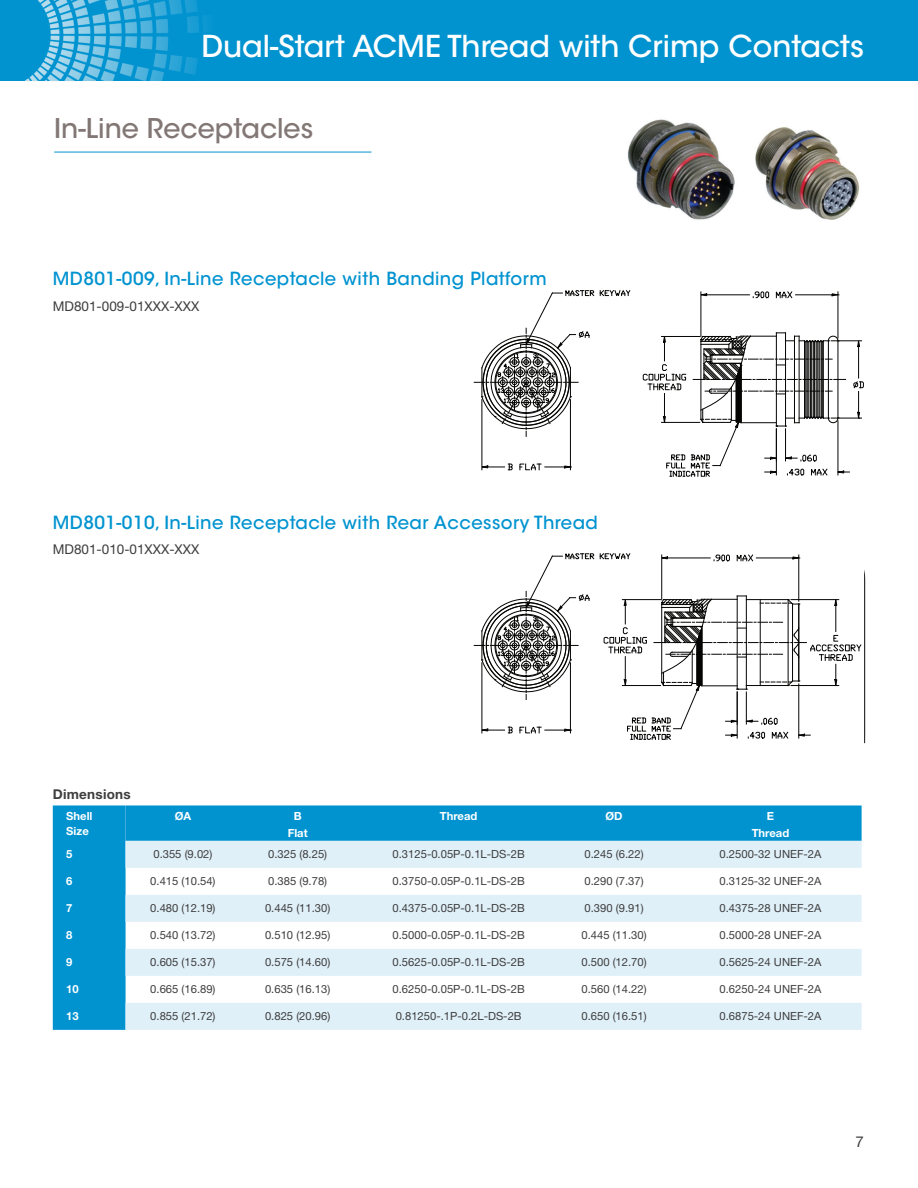
<style>
.page{position:relative;width:918px;height:1188px;background:#fff}
.page>*{position:absolute;margin:0;border:0;box-sizing:border-box;transform-origin:0 0}
.t1{font:500 30px "ITC Avant Garde Std";color:#fff}
.t2{font:500 27px "ITC Avant Garde Std";color:#827775}
.t3{font:500 18px "ITC Avant Garde Std";letter-spacing:.025em;color:#0093d0}
.t4{font:15px "Helvetica Neue LT Pro";color:#3e3e3f}
.t5{font:13.5px "Helvetica Neue LT Pro";color:#3e3e3f}
.t6{font:700 13.5px "Helvetica Neue LT Pro";letter-spacing:.02em;color:#3e3e3f}
.t7{font:11.25px "Helvetica Neue LT Pro";color:#3e3e3f}
.t8{font:700 11.25px/15px "Helvetica Neue LT Pro";color:#fff}
</style>
<div class="page">
<div style="left:0;top:0;width:918px;height:81px;background:#0093d0"></div>
<img style="left:25px;top:0;width:182px;height:81px">
<hr style="left:54px;top:152px;width:317px;height:1px;background:#0093d0">
<div style="left:53px;top:805px;width:809px;height:225px;background:#0093d0"></div>
<svg style="left:126px;top:841px;width:736px;height:189px;fill:#e0f0f8"></svg>
<svg style="left:473px;top:290px;width:391px;height:187px"></svg>
<img style="left:755px;top:127px;width:105px;height:93px">
<hr style="left:864px;top:533px;width:1px;height:214px;background:#040503">
<svg style="left:473px;top:553px;width:388px;height:187px"></svg>
<img style="left:627px;top:119px;width:108px;height:101px">
<h1 class="t1" style="left:201px;top:27px;width:664px">Dual-Start ACME Thread with Crimp Contacts</h1>
<h2 class="t2" style="left:54px;top:112px;width:261px">In-Line Receptacles</h2>
<h3 class="t3" style="left:53px;top:268px;width:495px">MD801-009, In-Line Receptacle with Banding Platform</h3>
<p class="t5" style="left:53px;top:298px;width:148px">MD801-009-01XXX-XXX</p>
<h3 class="t3" style="left:53px;top:511px;width:547px">MD801-010, In-Line Receptacle with Rear Accessory Thread</h3>
<p class="t5" style="left:53px;top:541px;width:148px">MD801-010-01XXX-XXX</p>
<p class="t6" style="left:53px;top:786px;width:79px">Dimensions</p>
<p class="t8" style="left:66px;top:808px;width:28px">Shell<br>Size</p>
<p class="t8" style="left:175px;top:808px;width:18px">ØA</p>
<p class="t8" style="left:294px;top:808px;width:9px">B</p>
<p class="t8" style="left:440px;top:808px;width:39px">Thread</p>
<p class="t8" style="left:606px;top:808px;width:19px">ØD</p>
<p class="t8" style="left:767px;top:808px;width:9px">E</p>
<p class="t8" style="left:288px;top:825px;width:21px">Flat</p>
<p class="t8" style="left:752px;top:825px;width:39px">Thread</p>
<p class="t8" style="left:66px;top:847px;width:8px">5</p>
<p class="t7" style="left:153px;top:847px;width:60px">0.355 (9.02)</p>
<p class="t7" style="left:268px;top:847px;width:60px">0.325 (8.25)</p>
<p class="t7" style="left:393px;top:847px;width:134px">0.3125-0.05P-0.1L-DS-2B</p>
<p class="t7" style="left:585px;top:847px;width:60px">0.245 (6.22)</p>
<p class="t7" style="left:720px;top:847px;width:103px">0.2500-32 UNEF-2A</p>
<p class="t8" style="left:66px;top:874px;width:8px">6</p>
<p class="t7" style="left:150px;top:874px;width:67px">0.415 (10.54)</p>
<p class="t7" style="left:268px;top:874px;width:60px">0.385 (9.78)</p>
<p class="t7" style="left:393px;top:874px;width:134px">0.3750-0.05P-0.1L-DS-2B</p>
<p class="t7" style="left:585px;top:874px;width:60px">0.290 (7.37)</p>
<p class="t7" style="left:720px;top:874px;width:103px">0.3125-32 UNEF-2A</p>
<p class="t8" style="left:66px;top:901px;width:8px">7</p>
<p class="t7" style="left:150px;top:901px;width:67px">0.480 (12.19)</p>
<p class="t7" style="left:265px;top:901px;width:67px">0.445 (11.30)</p>
<p class="t7" style="left:393px;top:901px;width:134px">0.4375-0.05P-0.1L-DS-2B</p>
<p class="t7" style="left:585px;top:901px;width:60px">0.390 (9.91)</p>
<p class="t7" style="left:720px;top:901px;width:103px">0.4375-28 UNEF-2A</p>
<p class="t8" style="left:66px;top:928px;width:8px">8</p>
<p class="t7" style="left:150px;top:928px;width:67px">0.540 (13.72)</p>
<p class="t7" style="left:265px;top:928px;width:67px">0.510 (12.95)</p>
<p class="t7" style="left:393px;top:928px;width:134px">0.5000-0.05P-0.1L-DS-2B</p>
<p class="t7" style="left:581px;top:928px;width:67px">0.445 (11.30)</p>
<p class="t7" style="left:720px;top:928px;width:103px">0.5000-28 UNEF-2A</p>
<p class="t8" style="left:66px;top:955px;width:8px">9</p>
<p class="t7" style="left:150px;top:955px;width:67px">0.605 (15.37)</p>
<p class="t7" style="left:265px;top:955px;width:67px">0.575 (14.60)</p>
<p class="t7" style="left:393px;top:955px;width:134px">0.5625-0.05P-0.1L-DS-2B</p>
<p class="t7" style="left:581px;top:955px;width:67px">0.500 (12.70)</p>
<p class="t7" style="left:720px;top:955px;width:103px">0.5625-24 UNEF-2A</p>
<p class="t8" style="left:66px;top:982px;width:14px">10</p>
<p class="t7" style="left:150px;top:982px;width:67px">0.665 (16.89)</p>
<p class="t7" style="left:265px;top:982px;width:67px">0.635 (16.13)</p>
<p class="t7" style="left:393px;top:982px;width:134px">0.6250-0.05P-0.1L-DS-2B</p>
<p class="t7" style="left:581px;top:982px;width:67px">0.560 (14.22)</p>
<p class="t7" style="left:720px;top:982px;width:103px">0.6250-24 UNEF-2A</p>
<p class="t8" style="left:66px;top:1009px;width:14px">13</p>
<p class="t7" style="left:150px;top:1009px;width:67px">0.855 (21.72)</p>
<p class="t7" style="left:265px;top:1009px;width:67px">0.825 (20.96)</p>
<p class="t7" style="left:396px;top:1009px;width:127px">0.81250-.1P-0.2L-DS-2B</p>
<p class="t7" style="left:581px;top:1009px;width:67px">0.650 (16.51)</p>
<p class="t7" style="left:720px;top:1009px;width:103px">0.6875-24 UNEF-2A</p>
<h3 class="t4" style="left:856px;top:1132px;width:10px">7</h3>
</div>
